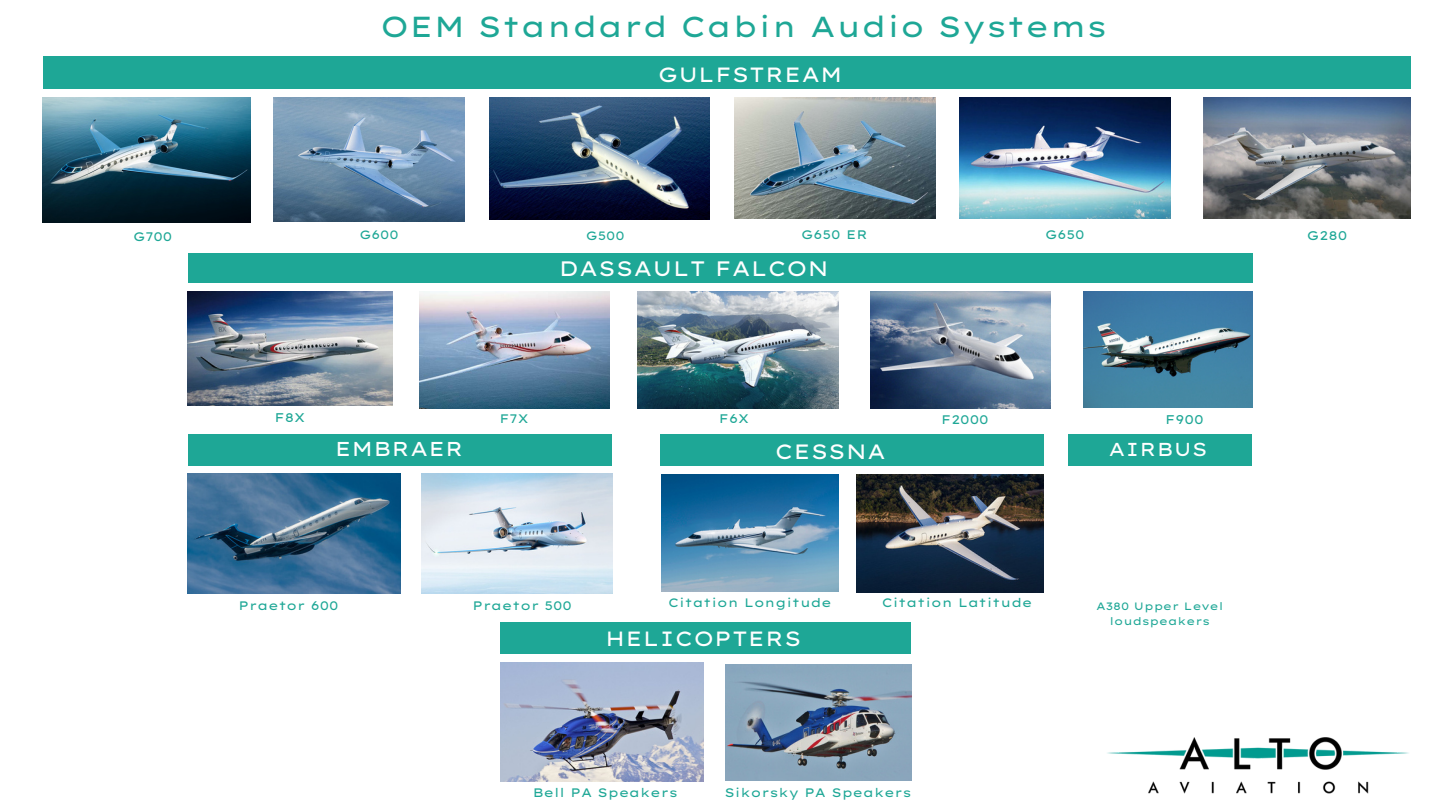
<style>
.page{position:relative;width:1440px;height:810px;background:#fff}
.page>*{position:absolute;margin:0;border:0;box-sizing:border-box;transform-origin:0 0}
.t1{font:28.9px "Lexend Peta";color:#1ea796}
.t2{font:20.9px "Lexend Peta";color:#fff}
.t3{font:20.7px "Lexend Peta";color:#fff}
.t4{font:20.6px "Lexend Peta";color:#fff}
.t5{font:20.1px "Lexend Peta";color:#fff}
.t6{font:18.7px "Lexend Peta";color:#fff}
.t7{font:12.6px "Lexend Peta";color:#1ea796}
.t8{font:12.5px "Lexend Peta";color:#1ea796}
.t9{font:12.4px "Lexend Peta";color:#1ea796}
.t10{font:12.3px "Lexend Peta";color:#1ea796}
.t11{font:12.2px "Lexend Peta";color:#1ea796}
.t12{font:12.1px "Lexend Peta";color:#1ea796}
.t13{font:10.7px/14.2px "Lexend Peta";color:#1ea796;text-align:center}
</style>
<div class="page">
<img style="left:43px;top:98px;width:208px;height:125px">
<img style="left:489px;top:98px;width:220px;height:121px">
<img style="left:960px;top:98px;width:210px;height:121px">
<img style="left:1204px;top:98px;width:206px;height:121px">
<img style="left:274px;top:98px;width:190px;height:124px">
<img style="left:871px;top:292px;width:180px;height:116px">
<img style="left:1083px;top:292px;width:169px;height:116px">
<img style="left:420px;top:292px;width:190px;height:116px">
<img style="left:188px;top:292px;width:204px;height:114px">
<img style="left:637px;top:292px;width:201px;height:116px">
<div style="left:43px;top:56px;width:1367px;height:32px;background:#1ea796"></div>
<div style="left:188px;top:253px;width:1065px;height:30px;background:#1ea796"></div>
<img style="left:1107px;top:738px;width:302px;height:55px">
<img style="left:734px;top:98px;width:201px;height:121px">
<img style="left:188px;top:474px;width:213px;height:120px">
<img style="left:422px;top:474px;width:191px;height:120px">
<div style="left:188px;top:434px;width:423px;height:32px;background:#1ea796"></div>
<img style="left:725px;top:665px;width:186px;height:115px">
<img style="left:500px;top:663px;width:203px;height:118px">
<img style="left:662px;top:474px;width:176px;height:118px">
<img style="left:856px;top:474px;width:187px;height:119px">
<div style="left:500px;top:622px;width:411px;height:32px;background:#1ea796"></div>
<div style="left:660px;top:434px;width:384px;height:32px;background:#1ea796"></div>
<div style="left:1068px;top:434px;width:184px;height:31px;background:#1ea796"></div>
<h1 class="t1" style="left:380px;top:8px;width:729px">OEM Standard Cabin Audio Systems</h1>
<h3 class="t4" style="left:658px;top:61px;width:186px">GULFSTREAM</h3>
<p class="t12" style="left:359px;top:227px;width:41px">G600</p>
<p class="t12" style="left:586px;top:228px;width:40px">G500</p>
<p class="t9" style="left:801px;top:227px;width:68px">G650 ER</p>
<p class="t9" style="left:1045px;top:227px;width:41px">G650</p>
<h2 class="t2" style="left:559px;top:255px;width:272px">DASSAULT FALCON</h2>
<p class="t9" style="left:133px;top:229px;width:41px">G700</p>
<p class="t7" style="left:1307px;top:227px;width:42px">G280</p>
<p class="t7" style="left:275px;top:409px;width:32px">F8X</p>
<p class="t8" style="left:719px;top:410px;width:32px">F6X</p>
<p class="t9" style="left:941px;top:412px;width:49px">F2000</p>
<p class="t7" style="left:1165px;top:412px;width:40px">F900</p>
<h3 class="t5" style="left:335px;top:436px;width:131px">EMBRAER</h3>
<p class="t9" style="left:500px;top:410px;width:31px">F7X</p>
<h3 class="t6" style="left:1109px;top:437px;width:101px">AIRBUS</h3>
<h3 class="t3" style="left:775px;top:439px;width:113px">CESSNA</h3>
<p class="t10" style="left:239px;top:598px;width:101px">Praetor 600</p>
<p class="t10" style="left:472px;top:598px;width:101px">Praetor 500</p>
<p class="t10" style="left:882px;top:595px;width:152px">Citation Latitude</p>
<p class="t11" style="left:668px;top:595px;width:165px">Citation Longitude</p>
<p class="t13" style="left:1096px;top:599px;width:129px">A380 Upper Level loudspeakers</p>
<h3 class="t4" style="left:605px;top:625px;width:198px">HELICOPTERS</h3>
<p class="t10" style="left:533px;top:785px;width:146px">Bell PA Speakers</p>
<p class="t10" style="left:724px;top:785px;width:189px">Sikorsky PA Speakers</p>
</div>
